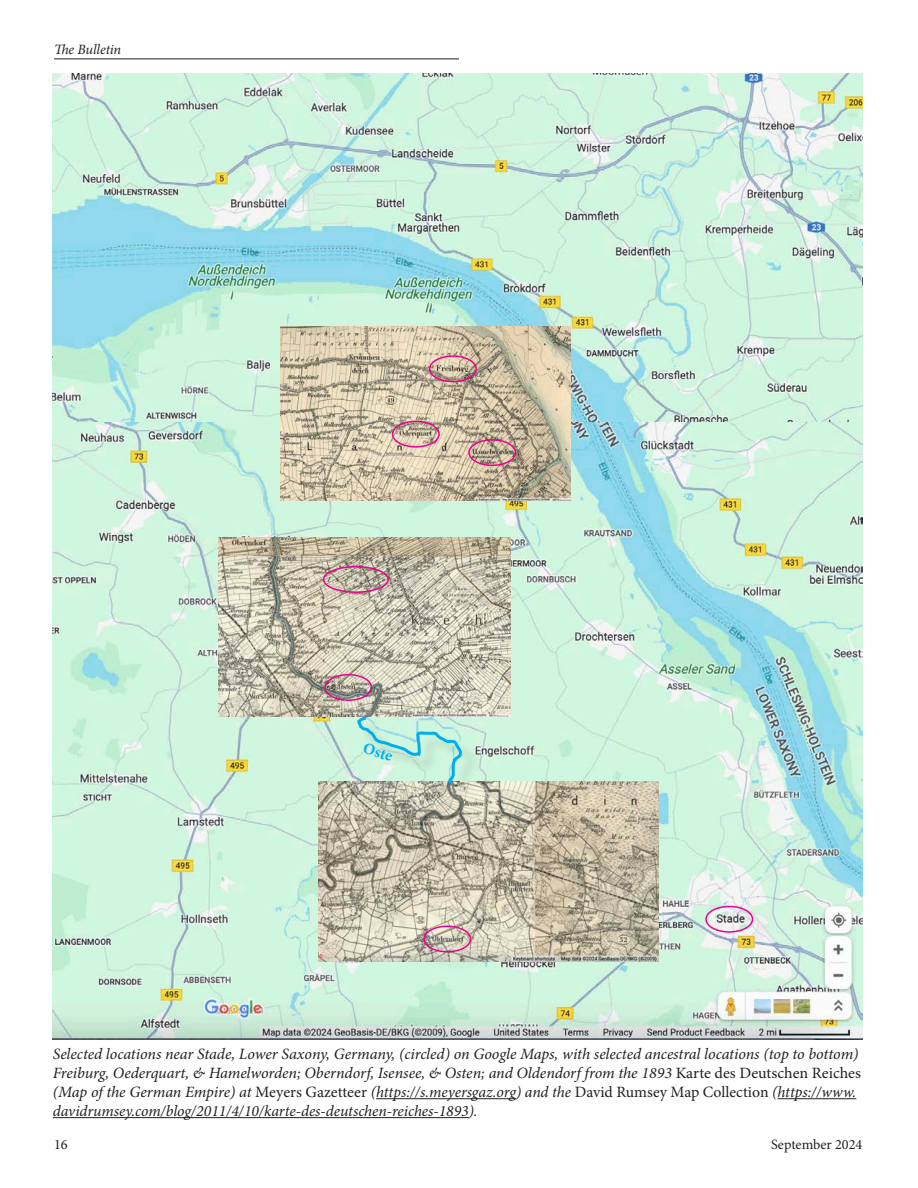
<style>
.page{position:relative;width:918px;height:1188px;background:#fff}
.page>*{position:absolute;margin:0;border:0;box-sizing:border-box;transform-origin:0 0}
.t1{font:italic 15.75px/18.9px "Minion Pro";letter-spacing:-.005em;color:#231f20}
.t2{font:700 15.75px "Minion Pro";color:#00aeef}
.t3{font:14.25px "Minion Pro";color:#231f20}
.t4{font:italic 14.25px "Minion Pro";letter-spacing:-.005em;color:#231f20}
.s1{font-style:normal}
</style>
<div class="page">
<hr style="left:54px;top:58px;width:405px;height:1px;background:#231f20">
<hr style="left:376px;top:1098px;width:140px;height:1px;background:#231f20">
<hr style="left:778px;top:1098px;width:78px;height:1px;background:#231f20">
<hr style="left:53px;top:1117px;width:416px;height:1px;background:#231f20">
<img style="left:53px;top:73px;width:810px;height:349px">
<img style="left:53px;top:422px;width:810px;height:617px">
<img style="left:280px;top:327px;width:291px;height:174px">
<img style="left:318px;top:782px;width:341px;height:180px">
<img style="left:218px;top:538px;width:293px;height:178px">
<div style="left:360px;top:720px;width:120px;height:81px;background:#231f20;opacity:.2"></div>
<svg style="left:356px;top:716px;width:105px;height:71px;background:#bae6d9"></svg>
<div style="left:432px;top:358px;width:63px;height:43px;background:#231f20;opacity:.2"></div>
<div style="left:429px;top:355px;width:48px;height:27px;border:2px solid #ed028c;border-radius:50%"></div>
<div style="left:394px;top:423px;width:64px;height:43px;background:#231f20;opacity:.2"></div>
<div style="left:392px;top:421px;width:48px;height:27px;border:2px solid #ed028c;border-radius:50%"></div>
<div style="left:471px;top:442px;width:64px;height:42px;background:#231f20;opacity:.2"></div>
<div style="left:468px;top:439px;width:48px;height:27px;border:2px solid #ed028c;border-radius:50%"></div>
<div style="left:327px;top:676px;width:64px;height:43px;background:#231f20;opacity:.2"></div>
<div style="left:324px;top:674px;width:48px;height:27px;border:2px solid #ed028c;border-radius:50%"></div>
<div style="left:326px;top:568px;width:81px;height:44px;background:#231f20;opacity:.2"></div>
<div style="left:323px;top:566px;width:66px;height:27px;border:2px solid #ed028c;border-radius:50%"></div>
<div style="left:426px;top:928px;width:64px;height:43px;background:#231f20;opacity:.2"></div>
<div style="left:423px;top:926px;width:48px;height:26px;border:2px solid #ed028c;border-radius:50%"></div>
<div style="left:708px;top:908px;width:64px;height:43px;background:#231f20;opacity:.2"></div>
<div style="left:705px;top:906px;width:48px;height:27px;border:2px solid #ed028c;border-radius:50%"></div>
<p class="t4" style="left:54px;top:40px;width:69px">The Bulletin</p>
<p class="t2" style="left:367px;top:737px;width:31px;rotate:18deg">Oste</p>
<p class="t1" style="left:53px;top:1045px;width:810px">Selected locations near Stade, Lower Saxony, Germany, (circled) on Google Maps, with selected ancestral locations (top to bottom)<br>Freiburg, Oederquart, &amp; Hamelworden; Oberndorf, Isensee, &amp; Osten; and Oldendorf from the 1893 <span class="s1">Karte des Deutschen Reiches </span>(Map of the German Empire) at <span class="s1">Meyers Gazetteer</span> (https://s.meyersgaz.org) and the <span class="s1">David Rumsey Map Collection</span> (https://www. davidrumsey.com/blog/2011/4/10/karte-des-deutschen-reiches-1893).</p>
<p class="t3" style="left:54px;top:1135px;width:15px">16</p>
<p class="t3" style="left:771px;top:1135px;width:93px">September 2024</p>
</div>
